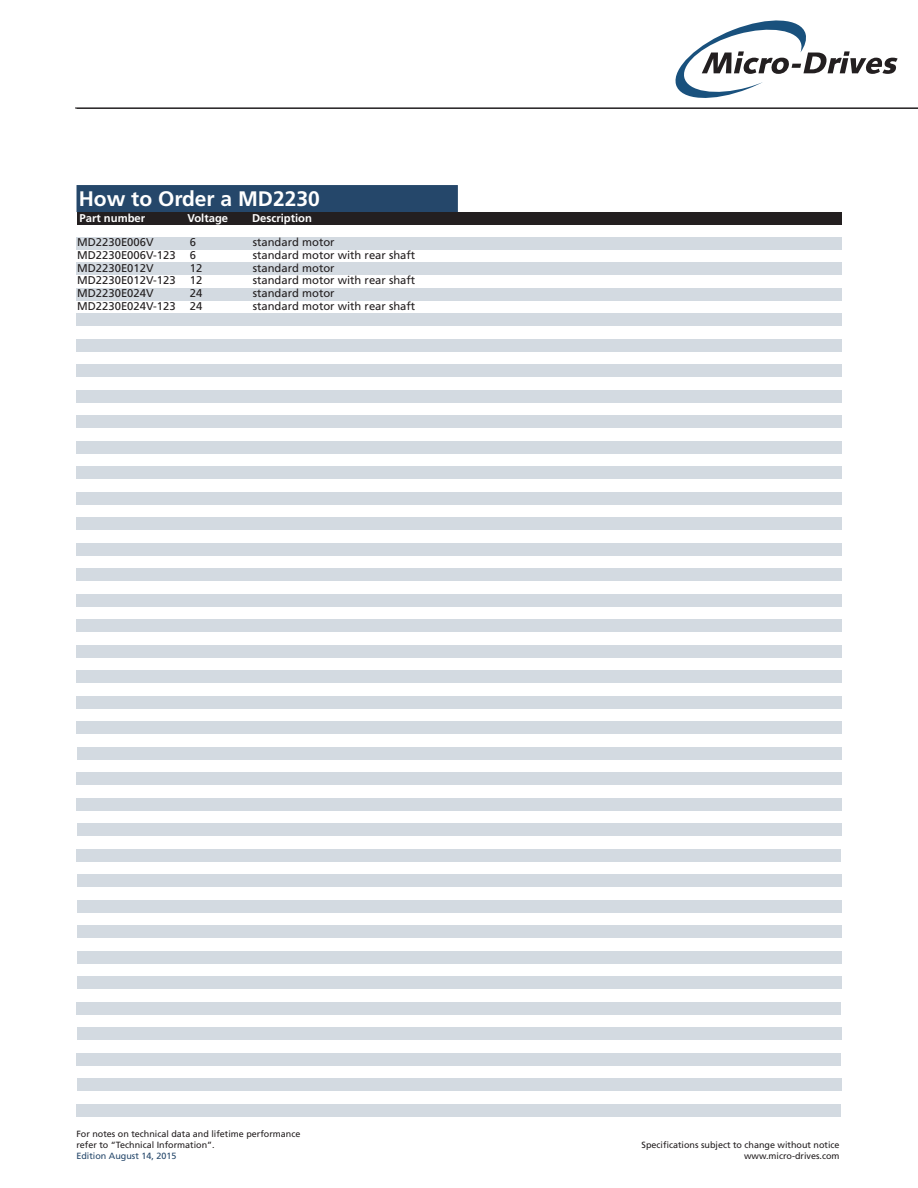
<style>
.page{position:relative;width:918px;height:1188px;background:#fff}
.page>*{position:absolute;margin:0;border:0;box-sizing:border-box;transform-origin:0 0}
.PageMaker-Standarde{font:700 21px "Frutiger";color:#fff}
.t1{font:11.25px "Frutiger";color:#231f20}
.t2{font:700 11.25px "Frutiger";color:#fff}
.t3{font:9px/10.8px "Frutiger";color:#231f20}
.t4{font:9px "Frutiger";color:#25476a}
</style>
<div class="page">
<div style="left:77px;top:185px;width:381px;height:27px;background:#25476a"></div>
<div style="left:77px;top:212px;width:764px;height:13px;background:#231f20"></div>
<div style="left:77px;top:237px;width:765px;height:13px;background:#d3dae1"></div>
<div style="left:77px;top:262px;width:765px;height:13px;background:#d3dae1"></div>
<div style="left:77px;top:288px;width:765px;height:13px;background:#d3dae1"></div>
<div style="left:77px;top:313px;width:765px;height:13px;background:#d3dae1"></div>
<div style="left:77px;top:339px;width:765px;height:13px;background:#d3dae1"></div>
<div style="left:77px;top:364px;width:765px;height:13px;background:#d3dae1"></div>
<div style="left:77px;top:390px;width:765px;height:13px;background:#d3dae1"></div>
<div style="left:76px;top:415px;width:766px;height:13px;background:#d3dae1"></div>
<div style="left:76px;top:441px;width:766px;height:13px;background:#d3dae1"></div>
<div style="left:77px;top:466px;width:765px;height:13px;background:#d3dae1"></div>
<div style="left:77px;top:492px;width:765px;height:13px;background:#d3dae1"></div>
<div style="left:77px;top:517px;width:765px;height:13px;background:#d3dae1"></div>
<div style="left:77px;top:543px;width:765px;height:13px;background:#d3dae1"></div>
<div style="left:77px;top:568px;width:765px;height:13px;background:#d3dae1"></div>
<div style="left:77px;top:594px;width:765px;height:13px;background:#d3dae1"></div>
<div style="left:77px;top:619px;width:765px;height:13px;background:#d3dae1"></div>
<div style="left:77px;top:645px;width:765px;height:13px;background:#d3dae1"></div>
<div style="left:77px;top:671px;width:765px;height:12px;background:#d3dae1"></div>
<div style="left:77px;top:696px;width:765px;height:13px;background:#d3dae1"></div>
<div style="left:77px;top:722px;width:765px;height:12px;background:#d3dae1"></div>
<div style="left:77px;top:798px;width:765px;height:13px;background:#d3dae1"></div>
<div style="left:77px;top:773px;width:765px;height:12px;background:#d3dae1"></div>
<div style="left:77px;top:747px;width:764px;height:13px;background:#d3dae1"></div>
<div style="left:77px;top:849px;width:764px;height:13px;background:#d3dae1"></div>
<div style="left:77px;top:823px;width:764px;height:13px;background:#d3dae1"></div>
<div style="left:77px;top:874px;width:764px;height:13px;background:#d3dae1"></div>
<div style="left:77px;top:900px;width:764px;height:13px;background:#d3dae1"></div>
<div style="left:77px;top:1078px;width:764px;height:13px;background:#d3dae1"></div>
<div style="left:77px;top:1104px;width:764px;height:13px;background:#d3dae1"></div>
<div style="left:77px;top:1053px;width:764px;height:13px;background:#d3dae1"></div>
<div style="left:77px;top:1027px;width:764px;height:13px;background:#d3dae1"></div>
<div style="left:76px;top:1002px;width:765px;height:13px;background:#d3dae1"></div>
<div style="left:77px;top:976px;width:764px;height:13px;background:#d3dae1"></div>
<div style="left:77px;top:951px;width:764px;height:13px;background:#d3dae1"></div>
<div style="left:77px;top:925px;width:764px;height:13px;background:#d3dae1"></div>
<svg style="left:675px;top:20px;width:223px;height:78px"></svg>
<hr style="left:75px;top:108px;width:843px;height:1px;background:#231f20">
<p class="PageMaker-Standarde" style="left:79px;top:187px;width:243px">How to Order a MD2230</p>
<p class="t1" style="left:77px;top:236px;width:78px">MD2230E006V</p>
<p class="t1" style="left:190px;top:236px;width:8px">6</p>
<p class="t1" style="left:253px;top:236px;width:83px">standard motor</p>
<p class="t1" style="left:77px;top:248px;width:100px">MD2230E006V-123</p>
<p class="t1" style="left:190px;top:248px;width:8px">6</p>
<p class="t1" style="left:253px;top:248px;width:164px">standard motor with rear shaft</p>
<p class="t1" style="left:77px;top:261px;width:78px">MD2230E012V</p>
<p class="t1" style="left:190px;top:261px;width:14px">12</p>
<p class="t1" style="left:253px;top:261px;width:83px">standard motor</p>
<p class="t1" style="left:77px;top:274px;width:100px">MD2230E012V-123</p>
<p class="t1" style="left:190px;top:274px;width:14px">12</p>
<p class="t1" style="left:253px;top:274px;width:164px">standard motor with rear shaft</p>
<p class="t1" style="left:77px;top:287px;width:78px">MD2230E024V</p>
<p class="t1" style="left:190px;top:287px;width:14px">24</p>
<p class="t1" style="left:253px;top:287px;width:83px">standard motor</p>
<p class="t1" style="left:77px;top:299px;width:100px">MD2230E024V-123</p>
<p class="t1" style="left:190px;top:299px;width:14px">24</p>
<p class="t1" style="left:253px;top:299px;width:164px">standard motor with rear shaft</p>
<p class="t2" style="left:80px;top:212px;width:67px">Part number</p>
<p class="t2" style="left:188px;top:212px;width:42px">Voltage</p>
<p class="t2" style="left:252px;top:212px;width:61px">Description</p>
<p class="t3" style="left:76px;top:1129px;width:226px">For notes on technical data and lifetime performance refer to “Technical Information”.</p>
<p class="t3" style="left:642px;top:1139px;width:200px">Specifications subject to change without notice</p>
<p class="t4" style="left:76px;top:1150px;width:102px">Edition August 14, 2015</p>
<p class="t3" style="left:744px;top:1150px;width:97px">www.micro-drives.com</p>
</div>
